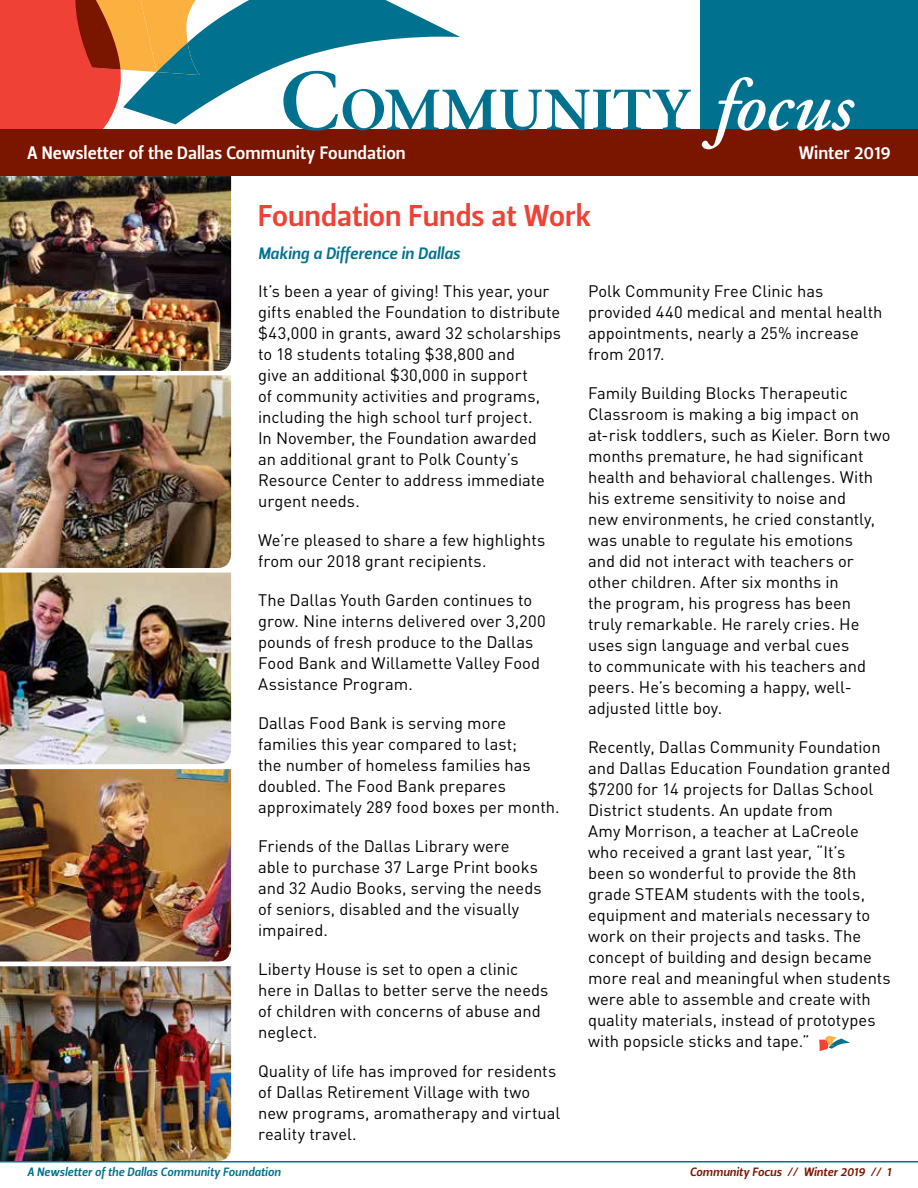
<style>
.page{position:relative;width:918px;height:1188px;background:#fff}
.page>*{position:absolute;margin:0;border:0;box-sizing:border-box;transform-origin:0 0}
.t1{font:600 57px "Stone Serif";letter-spacing:.01em;color:#00728f}
.t2{font:30px "Leitura Sans Grot 3";color:#ef4136}
.t3{font:18px "Leitura Sans Grot 3";color:#fff}
.t4{font:16.5px/21px "DINOT";color:#000}
.t5{font:16.5px "Leitura Sans Italic 3";color:#00728f}
.t6{font:12px "Leitura Sans Italic 3";color:#00728f}
.t7{font:12px "Leitura Sans Italic 3";color:#7a1600}
.s1{font-size:82.5px}
.s2{font-family:"Adobe Garamond Pro";font-style:italic;font-size:73.5px;color:#fff}
</style>
<div class="page">
<img style="left:0;top:573px;width:231px;height:192px">
<img style="left:0;top:375px;width:231px;height:193px">
<img style="left:0;top:176px;width:231px;height:195px">
<img style="left:0;top:769px;width:231px;height:193px">
<img style="left:0;top:966px;width:231px;height:195px">
<svg style="left:0;top:0;width:460px;height:130px"></svg>
<div style="left:701px;top:0;width:217px;height:163px;background:#00728f"></div>
<div style="left:0;top:130px;width:918px;height:46px;background:#7a1600"></div>
<hr style="left:0;top:1161px;width:918px;height:1px;background:#00728f">
<svg style="left:819px;top:1036px;width:31px;height:15px"></svg>
<h1 class="t1" style="left:280px;top:75px;width:574px"><span class="s1">C</span>OMMUNITY <span class="s2">focus</span></h1>
<p class="t3" style="left:27px;top:141px;width:380px">A Newsletter of the Dallas Community Foundation</p>
<p class="t3" style="left:799px;top:141px;width:94px">Winter 2019</p>
<h2 class="t2" style="left:258px;top:195px;width:335px">Foundation Funds at Work</h2>
<p class="t5" style="left:258px;top:242px;width:203px">Making a Difference in Dallas</p>
<p class="t4" style="left:258px;top:280px;width:304px">It’s been a year of giving! This year, your gifts enabled the Foundation to distribute $43,000 in grants, award 32 scholarships to 18 students totaling $38,800 and<br>give an additional $30,000 in support<br>of community activities and programs, including the high school turf project.<br>In November, the Foundation awarded<br>an additional grant to Polk County’s Resource Center to address immediate urgent needs.</p>
<p class="t4" style="left:258px;top:529px;width:289px">We’re pleased to share a few highlights from our 2018 grant recipients.</p>
<p class="t4" style="left:258px;top:589px;width:289px">The Dallas Youth Garden continues to grow. Nine interns delivered over 3,200 pounds of fresh produce to the Dallas Food Bank and Willamette Valley Food Assistance Program.</p>
<p class="t4" style="left:258px;top:712px;width:303px">Dallas Food Bank is serving more families this year compared to last;<br>the number of homeless families has doubled. The Food Bank prepares approximately 289 food boxes per month.</p>
<p class="t4" style="left:258px;top:835px;width:285px">Friends of the Dallas Library were able to purchase 37 Large Print books and 32 Audio Books, serving the needs of seniors, disabled and the visually impaired.</p>
<p class="t4" style="left:258px;top:958px;width:292px">Liberty House is set to open a clinic here in Dallas to better serve the needs of children with concerns of abuse and neglect.</p>
<p class="t4" style="left:258px;top:1060px;width:304px">Quality of life has improved for residents of Dallas Retirement Village with two new programs, aromatherapy and virtual reality travel.</p>
<p class="t4" style="left:588px;top:280px;width:296px">Polk Community Free Clinic has provided 440 medical and mental health appointments, nearly a 25% increase from 2017.</p>
<p class="t4" style="left:588px;top:382px;width:304px">Family Building Blocks Therapeutic Classroom is making a big impact on at-risk toddlers, such as Kieler. Born two months premature, he had significant health and behavioral challenges. With his extreme sensitivity to noise and<br>new environments, he cried constantly, was unable to regulate his emotions<br>and did not interact with teachers or other children. After six months in<br>the program, his progress has been<br>truly remarkable. He rarely cries. He uses sign language and verbal cues<br>to communicate with his teachers and peers. He’s becoming a happy, well&shy;adjusted little boy.</p>
<p class="t4" style="left:588px;top:736px;width:304px">Recently, Dallas Community Foundation and Dallas Education Foundation granted $7200 for 14 projects for Dallas School District students. An update from<br>Amy Morrison, a teacher at LaCreole who received a grant last year, “It’s<br>been so wonderful to provide the 8th grade STEAM students with the tools, equipment and materials necessary to work on their projects and tasks. The concept of building and design became more real and meaningful when students were able to assemble and create with quality materials, instead of prototypes with popsicle sticks and tape.”</p>
<p class="t6" style="left:27px;top:1163px;width:255px">A Newsletter of the Dallas Community Foundation</p>
<p class="t7" style="left:690px;top:1163px;width:203px">Community Focus // Winter 2019 // 1</p>
</div>
